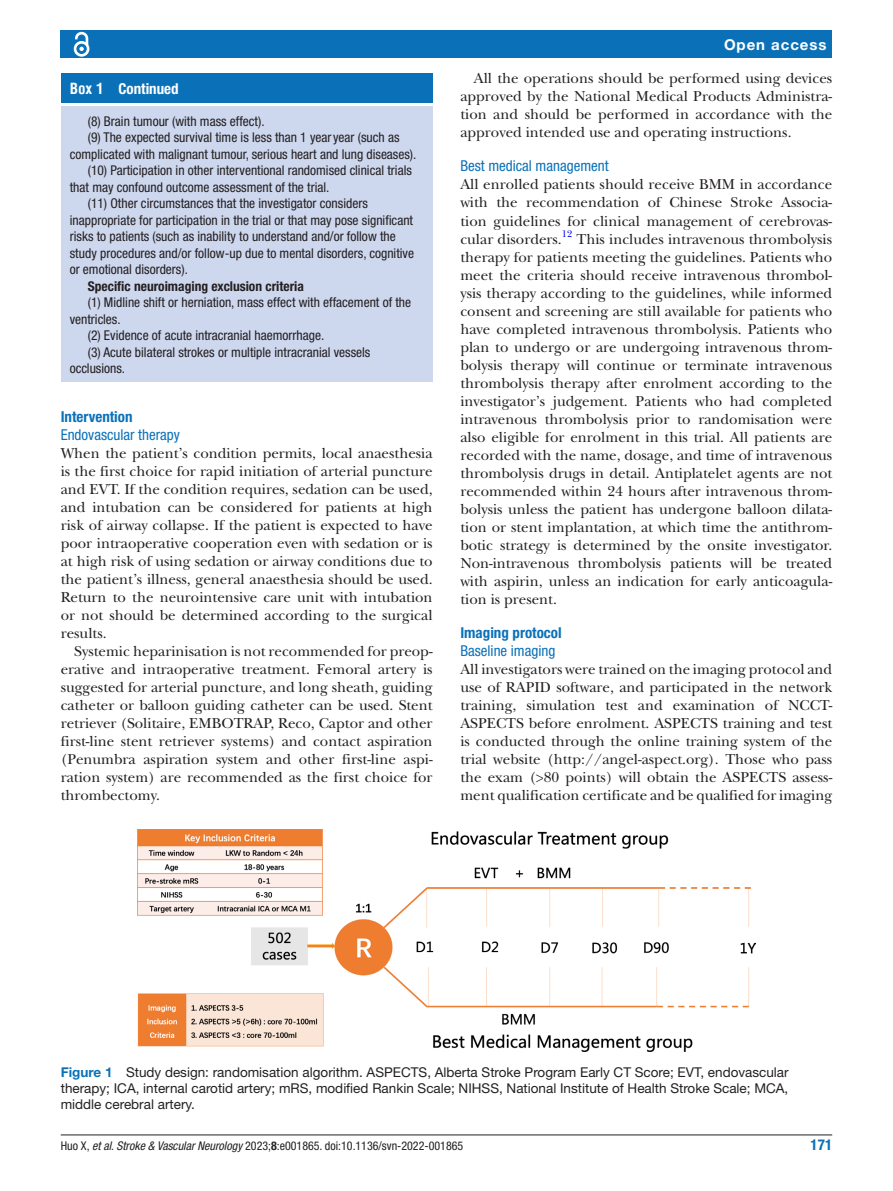
<style>
.page{position:relative;width:893px;height:1191px;background:#fff}
.page>*{position:absolute;margin:0;border:0;box-sizing:border-box;transform-origin:0 0}
.t1{font:15px/18px "New Baskerville";color:#231f20;text-align:justify}
.t2{font:condensed 15px "Helvetica Neue LT Std";color:#0a71b9}
.t3{font:700 condensed 15px "Helvetica Neue LT Std";color:#0a71b9}
.t4{font:700 condensed 15px "Helvetica Neue LT Std";color:#fff}
.t5{font:700 15px "Helvetica Neue LT Std";letter-spacing:.065em;color:#fff}
.t6{font:condensed 13.5px "Helvetica Neue LT Std";color:#231f20}
.t7{font:13.5px/16.2px "Helvetica Neue LT Std";color:#231f20;text-align:justify}
.t8{font:700 condensed 13.5px "Helvetica Neue LT Std";color:#231f20}
.t9{font:condensed 12px "Helvetica Neue LT Std";color:#231f20}
.s1{font-family:"Helvetica"}
.s2{font-weight:700;color:#0a71b9}
.s3{font-style:italic}
.s4{font-weight:700}
</style>
<div class="page">
<hr style="left:61px;top:1134px;width:771px;height:1px;background:#231f20">
<div style="left:61px;top:31px;width:771px;height:27px;background:#0a71b9"></div>
<svg style="left:73px;top:31px;width:17px;height:26px"></svg>
<div style="left:61px;top:73px;width:372px;height:30px;background:#0a71b9"></div>
<div style="left:61px;top:107px;width:372px;height:275px;background:#cdd7ee"></div>
<img style="left:138px;top:829px;width:617px;height:222px">
<p class="t4" style="left:70px;top:79px;width:110px"><span class="s1">Box 1</span> Continued</p>
<p class="t6" style="left:88px;top:113px;width:178px">(8) Brain tumour (with mass effect).</p>
<p class="t6" style="left:88px;top:129px;width:313px">(9) The expected survival time is less than 1 year year (such as</p>
<p class="t6" style="left:70px;top:146px;width:348px">complicated with malignant tumour, serious heart and lung diseases).</p>
<p class="t6" style="left:88px;top:162px;width:326px">(10) Participation in other interventional randomised clinical trials</p>
<p class="t6" style="left:70px;top:179px;width:261px">that may confound outcome assessment of the trial.</p>
<p class="t6" style="left:88px;top:195px;width:282px">(11) Other circumstances that the investigator considers</p>
<p class="t6" style="left:70px;top:212px;width:345px">inappropriate for participation in the trial or that may pose significant</p>
<p class="t6" style="left:70px;top:228px;width:328px">risks to patients (such as inability to understand and/or follow the</p>
<p class="t6" style="left:70px;top:245px;width:346px">study procedures and/or follow-up due to mental disorders, cognitive</p>
<p class="t6" style="left:70px;top:261px;width:120px">or emotional disorders).</p>
<p class="t8" style="left:88px;top:277px;width:218px">Specific neuroimaging exclusion criteria</p>
<p class="t6" style="left:88px;top:294px;width:325px">(1) Midline shift or herniation, mass effect with effacement of the</p>
<p class="t6" style="left:70px;top:311px;width:52px">ventricles.</p>
<p class="t6" style="left:88px;top:327px;width:238px">(2) Evidence of acute intracranial haemorrhage.</p>
<p class="t6" style="left:88px;top:344px;width:284px">(3) Acute bilateral strokes or multiple intracranial vessels</p>
<p class="t6" style="left:70px;top:360px;width:57px">occlusions.</p>
<p class="t3" style="left:61px;top:407px;width:73px">Intervention</p>
<p class="t2" style="left:61px;top:426px;width:121px">Endovascular therapy</p>
<p class="t1" style="left:61px;top:444px;width:373px">When the patient’s condition permits, local anaesthesia is the first choice for rapid initiation of arterial puncture and EVT. If the condition requires, sedation can be used, and intubation can be considered for patients at high risk of airway collapse. If the patient is expected to have poor intraoperative cooperation even with sedation or is at high risk of using sedation or airway conditions due to the patient’s illness, general anaesthesia should be used.<br>Return to the neurointensive care unit with intubation or not should be determined according to the surgical results.</p>
<p class="t1" style="left:61px;top:642px;width:373px;text-indent:14px">Systemic heparinisation is not recommended for preop&shy;erative and intraoperative treatment. Femoral artery is suggested for arterial puncture, and long sheath, guiding catheter or balloon guiding catheter can be used. Stent retriever (Solitaire, EMBOTRAP, Reco, Captor and other first-line stent retriever systems) and contact aspiration (Penumbra aspiration system and other first-line aspi&shy;ration system) are recommended as the first choice for thrombectomy.</p>
<p class="t5" style="left:724px;top:35px;width:104px">Open access</p>
<p class="t1" style="left:460px;top:69px;width:373px;text-indent:13px">All the operations should be performed using devices approved by the National Medical Products Administra&shy;tion and should be performed in accordance with the approved intended use and operating instructions.</p>
<p class="t2" style="left:460px;top:157px;width:150px">Best medical management</p>
<p class="t1" style="left:460px;top:176px;width:373px">All enrolled patients should receive BMM in accordance with the recommendation of Chinese Stroke Associa&shy;tion guidelines for clinical management of cerebrovas&shy;cular disorders.<sup>12</sup> This includes intravenous thrombolysis therapy for patients meeting the guidelines. Patients who meet the criteria should receive intravenous thrombol&shy;ysis therapy according to the guidelines, while informed consent and screening are still available for patients who have completed intravenous thrombolysis. Patients who plan to undergo or are undergoing intravenous throm&shy;bolysis therapy will continue or terminate intravenous thrombolysis therapy after enrolment according to the investigator’s judgement. Patients who had completed intravenous thrombolysis prior to randomisation were also eligible for enrolment in this trial. All patients are recorded with the name, dosage, and time of intravenous thrombolysis drugs in detail. Antiplatelet agents are not recommended within 24 hours after intravenous throm&shy;bolysis unless the patient has undergone balloon dilata&shy;tion or stent implantation, at which time the antithrom&shy;botic strategy is determined by the onsite investigator.<br>Non-intravenous thrombolysis patients will be treated with aspirin, unless an indication for early anticoagula&shy;tion is present.</p>
<p class="t3" style="left:460px;top:623px;width:103px">Imaging protocol</p>
<p class="t2" style="left:460px;top:642px;width:97px">Baseline imaging</p>
<p class="t1" style="left:460px;top:660px;width:373px">All investigators were trained on the imaging protocol and use of RAPID software, and participated in the network training, simulation test and examination of NCCT-ASPECTS before enrolment. ASPECTS training and test is conducted through the online training system of the trial website (http://angel-aspect.org). Those who pass the exam (&gt;80 points) will obtain the ASPECTS assess&shy;ment qualification certificate and be qualified for imaging</p>
<p class="t7" style="left:61px;top:1063px;width:729px"><span class="s2">Figure 1</span> Study design: randomisation algorithm. ASPECTS, Alberta Stroke Program Early CT Score; EVT, endovascular therapy; ICA, internal carotid artery; mRS, modified Rankin Scale; NIHSS, National Institute of Health Stroke Scale; MCA, middle cerebral artery.</p>
<p class="t9" style="left:61px;top:1138px;width:404px">Huo X, <span class="s3">et al</span>. <span class="s3">Stroke &amp; Vascular Neurology</span> 2023;<span class="s4">8</span>:e001865. doi:10.1136/svn-2022-001865</p>
<p class="t3" style="left:811px;top:1135px;width:23px">171</p>
</div>
